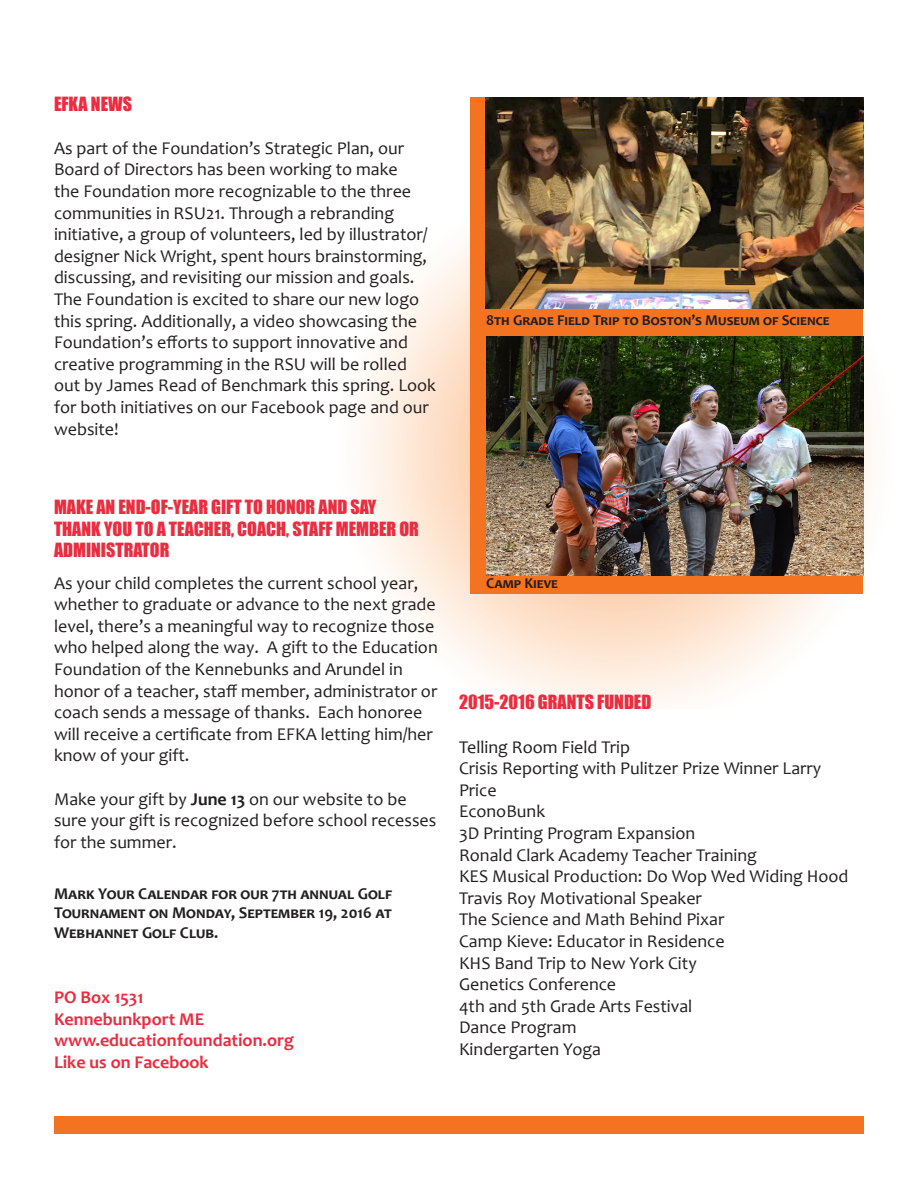
<style>
.page{position:relative;width:918px;height:1188px;background:#fff}
.page>*{position:absolute;margin:0;border:0;box-sizing:border-box;transform-origin:0 0}
.Body1{font:18px/21.6px "Candara";color:#231f20}
.Small_Header{font:18px/21.6px "Candara";color:#231f20}
.Small_Header-2{font:18px/21.6px "Impact";color:#ea2d40}
.Body2{font:700 18px "Candara";color:#ea2d40}
.quotes{font:700 16.5px/19.8px "Candara";color:#231f20;text-align:justify}
.t1{font:700 15px "Candara";color:#231f20}
.s1{font-weight:700}
</style>
<div class="page">
<svg style="left:360px;top:196px;width:512px;height:513px"></svg>
<div style="left:471px;top:97px;width:392px;height:497px;background:#f47321"></div>
<img style="left:487px;top:337px;width:376px;height:239px">
<img style="left:486px;top:97px;width:378px;height:212px">
<div style="left:54px;top:1116px;width:810px;height:18px;background:#f47321"></div>
<p class="Small_Header-2" style="left:54px;top:92px;width:80px">EFKA NEWS</p>
<p class="Body1" style="left:54px;top:137px;width:384px">As part of the Foundation’s Strategic Plan, our Board of Directors has been working to make<br>the Foundation more recognizable to the three communities in RSU21. Through a rebranding initiative, a group of volunteers, led by illustrator/ designer Nick Wright, spent hours brainstorming, discussing, and revisiting our mission and goals.<br>The Foundation is excited to share our new logo this spring. Additionally, a video showcasing the Foundation’s efforts to support innovative and creative programming in the RSU will be rolled out by James Read of Benchmark this spring. Look for both initiatives on our Facebook page and our website!</p>
<p class="t1" style="left:486px;top:311px;width:345px">8th Grade Field Trip to Boston’s Museum of Science</p>
<p class="Small_Header-2" style="left:54px;top:496px;width:366px">MAKE AN END-OF-YEAR GIFT TO HONOR AND SAY<br>THANK YOU TO A TEACHER, COACH, STAFF MEMBER OR<br>ADMINISTRATOR</p>
<p class="Small_Header" style="left:54px;top:572px;width:385px">As your child completes the current school year, whether to graduate or advance to the next grade level, there’s a meaningful way to recognize those who helped along the way. A gift to the Education Foundation of the Kennebunks and Arundel in honor of a teacher, staff member, administrator or coach sends a message of thanks. Each honoree will receive a certificate from EFKA letting him/her know of your gift.</p>
<p class="Body1" style="left:54px;top:788px;width:384px">Make your gift by <span class="s1">June 13</span> on our website to be sure your gift is recognized before school recesses for the summer.</p>
<p class="quotes" style="left:54px;top:883px;width:340px">Mark Your Calendar for our 7th annual Golf Tournament on Monday, September 19, 2016 at Webhannet Golf Club.</p>
<p class="Body2" style="left:54px;top:986px;width:91px">PO Box 1531</p>
<p class="Body2" style="left:54px;top:1008px;width:152px">Kennebunkport ME</p>
<p class="Body2" style="left:54px;top:1029px;width:242px">www.educationfoundation.org</p>
<p class="Body2" style="left:54px;top:1051px;width:156px">Like us on Facebook</p>
<p class="t1" style="left:486px;top:573px;width:73px">Camp Kieve</p>
<p class="Small_Header-2" style="left:459px;top:691px;width:194px">2015-2016 GRANTS FUNDED</p>
<p class="Body1" style="left:459px;top:736px;width:173px">Telling Room Field Trip</p>
<p class="Body1" style="left:459px;top:757px;width:364px">Crisis Reporting with Pulitzer Prize Winner Larry<br>Price</p>
<p class="Body1" style="left:459px;top:801px;width:88px">EconoBunk</p>
<p class="Body1" style="left:459px;top:822px;width:238px">3D Printing Program Expansion</p>
<p class="Body1" style="left:459px;top:844px;width:299px">Ronald Clark Academy Teacher Training</p>
<p class="Body1" style="left:459px;top:865px;width:391px">KES Musical Production: Do Wop Wed Widing Hood</p>
<p class="Body1" style="left:459px;top:887px;width:244px">Travis Roy Motivational Speaker</p>
<p class="Body1" style="left:459px;top:909px;width:267px">The Science and Math Behind Pixar</p>
<p class="Body1" style="left:459px;top:930px;width:267px">Camp Kieve: Educator in Residence</p>
<p class="Body1" style="left:459px;top:952px;width:239px">KHS Band Trip to New York City</p>
<p class="Body1" style="left:459px;top:973px;width:159px">Genetics Conference</p>
<p class="Body1" style="left:459px;top:995px;width:235px">4th and 5th Grade Arts Festival</p>
<p class="Body1" style="left:459px;top:1017px;width:119px">Dance Program</p>
<p class="Body1" style="left:459px;top:1038px;width:144px">Kindergarten Yoga</p>
</div>
